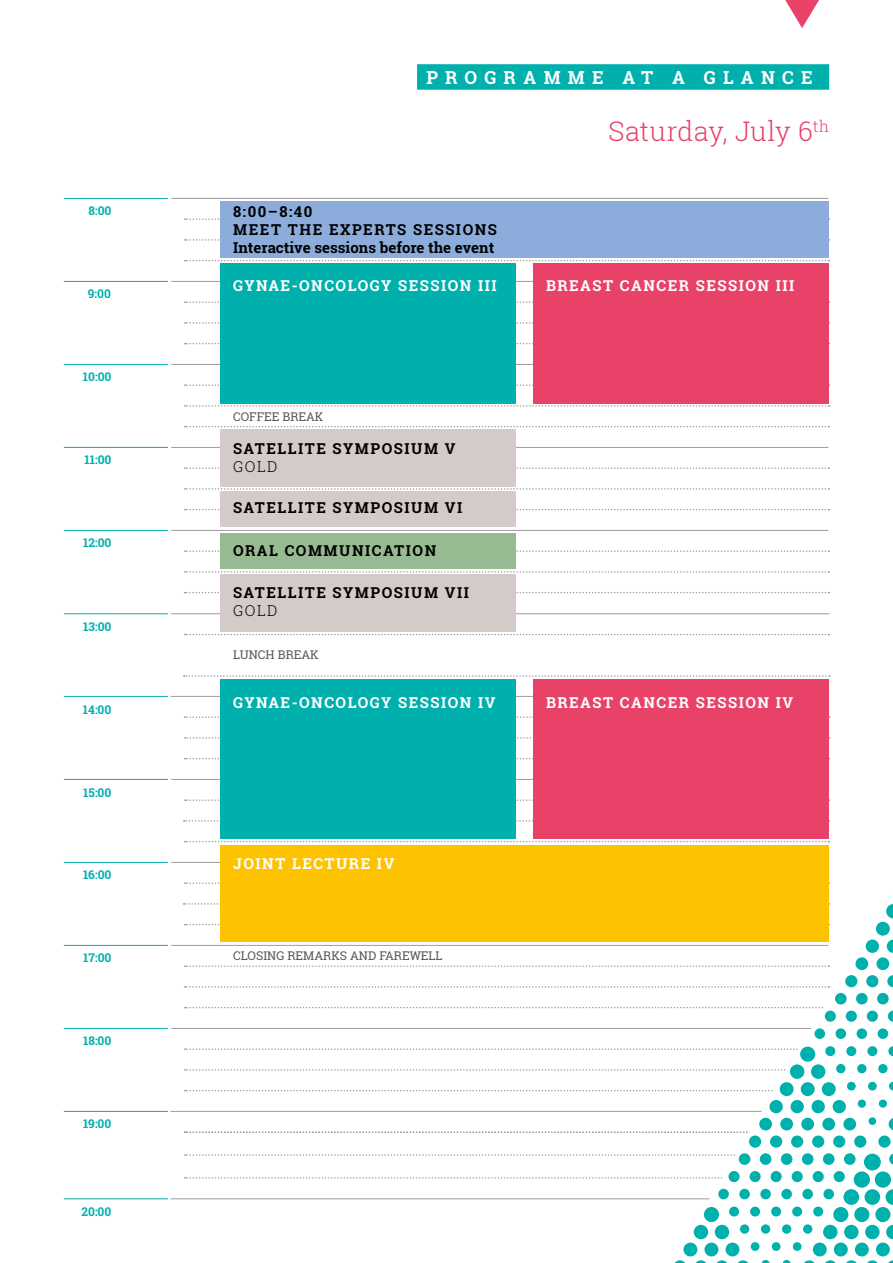
<style>
.page{position:relative;width:893px;height:1263px;background:#fff}
.page>*{position:absolute;margin:0;border:0;box-sizing:border-box;transform-origin:0 0}
.t1{font:300 27px "Roboto Slab";letter-spacing:.005em;color:#e94269}
.t2{font:700 18px "Roboto Slab";letter-spacing:.405em;color:#fff}
.t3{font:700 15px "Roboto Slab";letter-spacing:.1em;color:#fff}
.t4{font:700 15px "Roboto Slab";letter-spacing:.1em;color:#000}
.t5{font:700 15px/18px "Roboto Slab";color:#000}
.t6{font:300 15px "Roboto Slab";letter-spacing:.1em;color:#000}
.t7{font:700 12px "Roboto Slab";color:#00b0ad}
.t8{font:12px "Roboto Slab";color:#575756}
</style>
<div class="page">
<svg style="left:785px;top:0;width:34px;height:28px"></svg>
<div style="left:417px;top:64px;width:412px;height:26px;background:#00b0ad"></div>
<hr style="left:64px;top:198px;width:104px;height:1px;background:#00b0ad">
<hr style="left:170px;top:1111px;width:658px;height:1px;background:#9d9d9c">
<svg style="left:185px;top:1090px;width:487px;height:1px"></svg>
<svg style="left:185px;top:1069px;width:487px;height:2px"></svg>
<svg style="left:185px;top:1048px;width:487px;height:2px"></svg>
<svg style="left:185px;top:1007px;width:487px;height:1px"></svg>
<svg style="left:184px;top:986px;width:488px;height:2px"></svg>
<svg style="left:185px;top:965px;width:487px;height:2px"></svg>
<hr style="left:171px;top:945px;width:657px;height:1px;background:#9d9d9c">
<svg style="left:185px;top:924px;width:35px;height:1px"></svg>
<svg style="left:184px;top:903px;width:34px;height:2px"></svg>
<svg style="left:185px;top:882px;width:35px;height:2px"></svg>
<hr style="left:171px;top:862px;width:657px;height:1px;background:#9d9d9c">
<svg style="left:185px;top:841px;width:644px;height:1px"></svg>
<svg style="left:184px;top:820px;width:349px;height:2px"></svg>
<svg style="left:185px;top:799px;width:348px;height:2px"></svg>
<hr style="left:171px;top:779px;width:657px;height:1px;background:#9d9d9c">
<svg style="left:185px;top:758px;width:348px;height:1px"></svg>
<svg style="left:185px;top:737px;width:645px;height:2px"></svg>
<svg style="left:184px;top:716px;width:646px;height:2px"></svg>
<hr style="left:171px;top:696px;width:658px;height:1px;background:#9d9d9c">
<svg style="left:184px;top:675px;width:646px;height:2px"></svg>
<svg style="left:185px;top:634px;width:644px;height:1px"></svg>
<hr style="left:171px;top:613px;width:658px;height:1px;background:#9d9d9c">
<svg style="left:184px;top:592px;width:645px;height:1px"></svg>
<svg style="left:185px;top:571px;width:644px;height:2px"></svg>
<svg style="left:185px;top:550px;width:644px;height:2px"></svg>
<hr style="left:171px;top:530px;width:657px;height:1px;background:#9d9d9c">
<svg style="left:185px;top:509px;width:644px;height:1px"></svg>
<svg style="left:185px;top:488px;width:644px;height:2px"></svg>
<svg style="left:185px;top:467px;width:644px;height:2px"></svg>
<hr style="left:171px;top:447px;width:657px;height:1px;background:#9d9d9c">
<svg style="left:185px;top:426px;width:644px;height:1px"></svg>
<svg style="left:185px;top:405px;width:644px;height:2px"></svg>
<svg style="left:185px;top:384px;width:348px;height:2px"></svg>
<hr style="left:171px;top:364px;width:657px;height:1px;background:#9d9d9c">
<svg style="left:185px;top:343px;width:348px;height:1px"></svg>
<svg style="left:185px;top:322px;width:348px;height:2px"></svg>
<svg style="left:185px;top:301px;width:348px;height:2px"></svg>
<hr style="left:171px;top:281px;width:657px;height:1px;background:#9d9d9c">
<svg style="left:185px;top:260px;width:644px;height:1px"></svg>
<svg style="left:185px;top:239px;width:35px;height:2px"></svg>
<svg style="left:185px;top:218px;width:35px;height:2px"></svg>
<hr style="left:171px;top:198px;width:657px;height:1px;background:#9d9d9c">
<hr style="left:171px;top:1028px;width:657px;height:1px;background:#9d9d9c">
<hr style="left:64px;top:281px;width:104px;height:1px;background:#00b0ad">
<hr style="left:64px;top:364px;width:104px;height:1px;background:#00b0ad">
<hr style="left:64px;top:447px;width:104px;height:1px;background:#00b0ad">
<hr style="left:64px;top:530px;width:104px;height:1px;background:#00b0ad">
<hr style="left:64px;top:613px;width:104px;height:1px;background:#00b0ad">
<hr style="left:64px;top:696px;width:104px;height:1px;background:#00b0ad">
<hr style="left:64px;top:779px;width:104px;height:1px;background:#00b0ad">
<hr style="left:64px;top:862px;width:104px;height:1px;background:#00b0ad">
<hr style="left:64px;top:945px;width:104px;height:1px;background:#00b0ad">
<hr style="left:64px;top:1028px;width:104px;height:1px;background:#00b0ad">
<hr style="left:64px;top:1111px;width:104px;height:1px;background:#00b0ad">
<hr style="left:64px;top:1198px;width:104px;height:1px;background:#00b0ad">
<svg style="left:185px;top:1177px;width:487px;height:1px"></svg>
<svg style="left:185px;top:1154px;width:487px;height:2px"></svg>
<svg style="left:185px;top:1131px;width:487px;height:2px"></svg>
<hr style="left:170px;top:1198px;width:658px;height:1px;background:#9d9d9c">
<div style="left:220px;top:429px;width:296px;height:57px;background:#d4cac8"></div>
<div style="left:220px;top:491px;width:296px;height:36px;background:#d4cac8"></div>
<div style="left:220px;top:534px;width:296px;height:35px;background:#98ba92"></div>
<div style="left:220px;top:574px;width:296px;height:57px;background:#d4cac8"></div>
<div style="left:220px;top:263px;width:296px;height:140px;background:#00b0ad"></div>
<div style="left:533px;top:263px;width:296px;height:140px;background:#e94269"></div>
<div style="left:220px;top:679px;width:296px;height:159px;background:#00b0ad"></div>
<div style="left:533px;top:679px;width:296px;height:159px;background:#e94269"></div>
<div style="left:220px;top:845px;width:609px;height:97px;background:#fdc300"></div>
<svg style="left:672px;top:895px;width:221px;height:368px"></svg>
<div style="left:220px;top:202px;width:609px;height:56px;background:#8cacdb"></div>
<p class="t7" style="left:89px;top:203px;width:24px">8:00</p>
<p class="t7" style="left:88px;top:286px;width:25px">9:00</p>
<p class="t7" style="left:83px;top:369px;width:30px">10:00</p>
<p class="t7" style="left:84px;top:452px;width:28px">11:00</p>
<p class="t7" style="left:83px;top:535px;width:30px">12:00</p>
<p class="t7" style="left:83px;top:618px;width:30px">13:00</p>
<p class="t7" style="left:83px;top:701px;width:30px">14:00</p>
<p class="t7" style="left:83px;top:784px;width:30px">15:00</p>
<p class="t7" style="left:83px;top:866px;width:30px">16:00</p>
<p class="t7" style="left:83px;top:949px;width:30px">17:00</p>
<p class="t7" style="left:83px;top:1032px;width:30px">18:00</p>
<p class="t7" style="left:83px;top:1116px;width:30px">19:00</p>
<p class="t7" style="left:82px;top:1203px;width:31px">20:00</p>
<p class="t2" style="left:426px;top:65px;width:387px">PROGRAMME AT A GLANCE</p>
<h1 class="t1" style="left:608px;top:112px;width:222px">Saturday, July 6<sup>th</sup></h1>
<p class="t5" style="left:233px;top:203px;width:265px">8:00–8:40<br>MEET THE EXPERTS SESSIONS<br>Interactive sessions before the event</p>
<p class="t3" style="left:233px;top:276px;width:265px">GYNAE-ONCOLOGY SESSION III</p>
<p class="t3" style="left:546px;top:276px;width:250px">BREAST CANCER SESSION III</p>
<p class="t8" style="left:233px;top:408px;width:92px">COFFEE BREAK</p>
<p class="t4" style="left:233px;top:438px;width:224px">SATELLITE SYMPOSIUM V</p>
<p class="t6" style="left:233px;top:456px;width:46px">GOLD</p>
<p class="t4" style="left:233px;top:498px;width:231px">SATELLITE SYMPOSIUM VI</p>
<p class="t4" style="left:233px;top:540px;width:205px">ORAL COMMUNICATION</p>
<p class="t4" style="left:233px;top:583px;width:237px">SATELLITE SYMPOSIUM VII</p>
<p class="t6" style="left:233px;top:601px;width:46px">GOLD</p>
<p class="t8" style="left:233px;top:647px;width:87px">LUNCH BREAK</p>
<p class="t3" style="left:233px;top:692px;width:264px">GYNAE-ONCOLOGY SESSION IV</p>
<p class="t3" style="left:546px;top:692px;width:249px">BREAST CANCER SESSION IV</p>
<p class="t3" style="left:233px;top:854px;width:163px">JOINT LECTURE IV</p>
<p class="t8" style="left:233px;top:948px;width:211px">CLOSING REMARKS AND FAREWELL</p>
</div>
